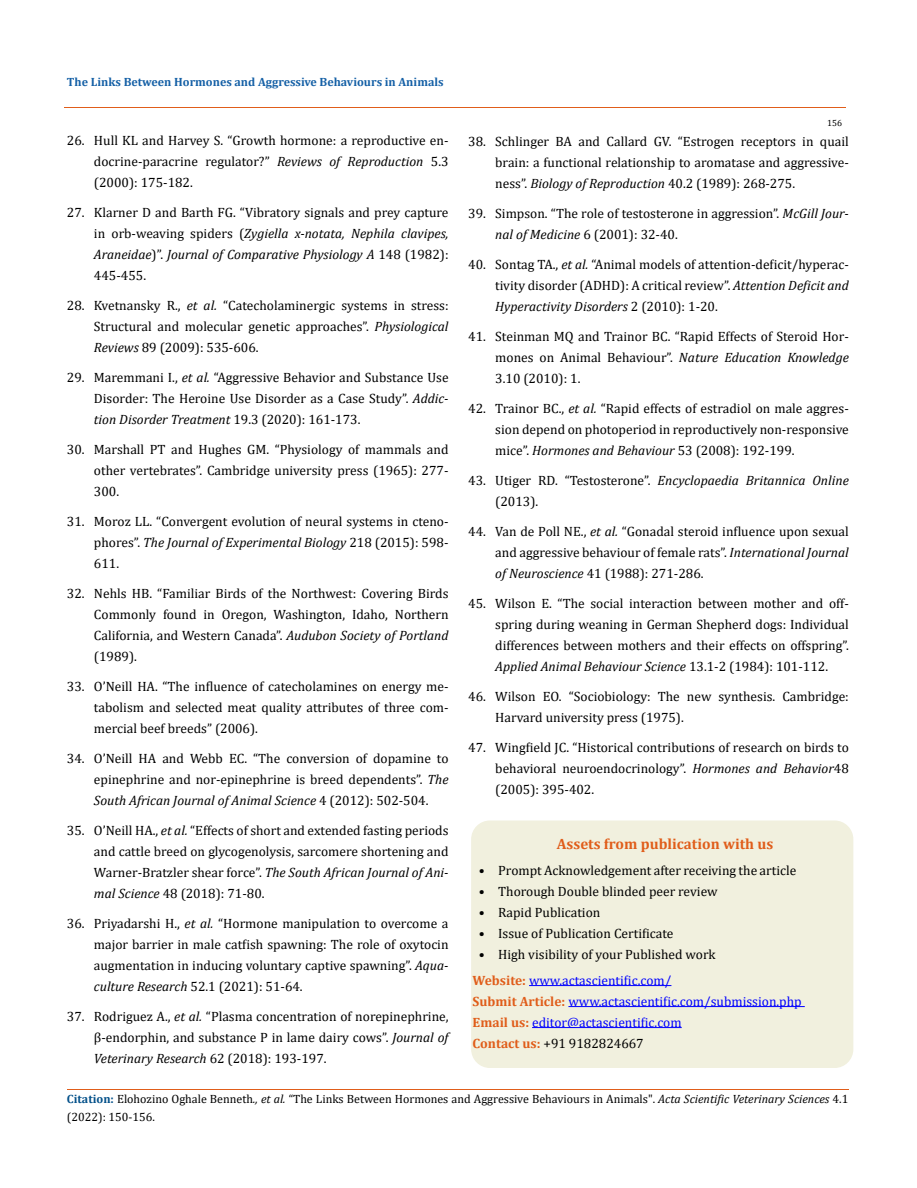
<style>
.page{position:relative;width:917px;height:1188px;background:#fff}
.page>*{position:absolute;margin:0;border:0;box-sizing:border-box;transform-origin:0 0}
.t1{font:700 15px "Cambria";color:#e05d1a}
.t2{font:13.5px/21px "Cambria";color:#000;text-align:justify}
.t3{font:13.5px/21px "Cambria";color:#00f}
.t4{font:12px/18px "Cambria";color:#000}
.t5{font:700 12px "Cambria";color:#1560a6}
.t6{font:9px "Cambria";color:#000}
.s1{font-style:italic}
.s2{font-weight:700;color:#e05d1a}
.s3{color:#000}
.s4{font-weight:700;color:#035089}
</style>
<div class="page">
<div style="left:472px;top:821px;width:380px;height:246px;background:#f1f0de;border-radius:18px"></div>
<div style="left:471px;top:820px;width:382px;height:248px;border:2px solid #f1f0de;border-radius:18px"></div>
<hr style="left:529px;top:985px;width:142px;height:1px;background:#00f">
<hr style="left:568px;top:1006px;width:236px;height:1px;background:#00f">
<hr style="left:532px;top:1027px;width:149px;height:1px;background:#00f">
<hr style="left:64px;top:108px;width:781px;height:1px;background:#e05d1a">
<hr style="left:67px;top:1089px;width:781px;height:1px;background:#e05d1a">
<p class="t5" style="left:67px;top:73px;width:378px">The Links Between Hormones and Aggressive Behaviours in Animals</p>
<p class="t2" style="left:94px;top:130px;width:356px;text-indent:-27px">26. Hull KL and Harvey S. “Growth hormone: a reproductive en&shy;docrine-paracrine regulator?” <span class="s1">Reviews of Reproduction</span> 5.3 (2000): 175-182.</p>
<p class="t2" style="left:94px;top:202px;width:356px;text-indent:-27px">27. Klarner D and Barth FG. “Vibratory signals and prey capture in orb-weaving spiders (<span class="s1">Zygiella x-notata, Nephila clavipes, Araneidae</span>)”. <span class="s1">Journal of Comparative Physiology A</span> 148 (1982):<br>445-455.</p>
<p class="t2" style="left:94px;top:295px;width:356px;text-indent:-27px">28. Kvetnansky R., <span class="s1">et al.</span> “Catecholaminergic systems in stress:<br>Structural and molecular genetic approaches”. <span class="s1">Physiological Reviews</span> 89 (2009): 535-606.</p>
<p class="t2" style="left:94px;top:367px;width:356px;text-indent:-27px">29. Maremmani I., <span class="s1">et al.</span> “Aggressive Behavior and Substance Use Disorder: The Heroine Use Disorder as a Case Study”. <span class="s1">Addic&shy;tion Disorder Treatment</span> 19.3 (2020): 161-173.</p>
<p class="t2" style="left:94px;top:439px;width:356px;text-indent:-27px">30. Marshall PT and Hughes GM. “Physiology of mammals and other vertebrates”. Cambridge university press (1965): 277- 300.</p>
<p class="t2" style="left:94px;top:511px;width:356px;text-indent:-27px">31. Moroz LL. “Convergent evolution of neural systems in cteno&shy;phores”. <span class="s1">The Journal of Experimental Biology</span> 218 (2015): 598- 611.</p>
<p class="t2" style="left:94px;top:583px;width:356px;text-indent:-27px">32. Nehls HB. “Familiar Birds of the Northwest: Covering Birds Commonly found in Oregon, Washington, Idaho, Northern California, and Western Canada”. <span class="s1">Audubon Society of Portland </span>(1989).</p>
<p class="t2" style="left:94px;top:676px;width:356px;text-indent:-27px">33. O’Neill HA. “The influence of catecholamines on energy me&shy;tabolism and selected meat quality attributes of three com&shy;mercial beef breeds” (2006).</p>
<p class="t2" style="left:94px;top:748px;width:356px;text-indent:-27px">34. O’Neill HA and Webb EC. “The conversion of dopamine to epinephrine and nor-epinephrine is breed dependents”. <span class="s1">The South African Journal of Animal Science</span> 4 (2012): 502-504.</p>
<p class="t2" style="left:94px;top:820px;width:356px;text-indent:-27px">35. O’Neill HA., <span class="s1">et al.</span> “Effects of short and extended fasting periods and cattle breed on glycogenolysis, sarcomere shortening and Warner-Bratzler shear force”. <span class="s1">The South African Journal of Ani&shy;mal Science</span> 48 (2018): 71-80.</p>
<p class="t2" style="left:94px;top:913px;width:356px;text-indent:-27px">36. Priyadarshi H., <span class="s1">et al.</span> “Hormone manipulation to overcome a major barrier in male catfish spawning: The role of oxytocin augmentation in inducing voluntary captive spawning”. <span class="s1">Aqua&shy;culture Research</span> 52.1 (2021): 51-64.</p>
<p class="t2" style="left:94px;top:1006px;width:356px;text-indent:-27px">37. Rodriguez A., <span class="s1">et al.</span> “Plasma concentration of norepinephrine, β-endorphin, and substance P in lame dairy cows”. <span class="s1">Journal of Veterinary Research</span> 62 (2018): 193-197.</p>
<p class="t6" style="left:827px;top:118px;width:16px">156</p>
<p class="t2" style="left:495px;top:130px;width:355px;text-indent:-27px">38. Schlinger BA and Callard GV. “Estrogen receptors in quail brain: a functional relationship to aromatase and aggressive&shy;ness”. <span class="s1">Biology of Reproduction</span> 40.2 (1989): 268-275.</p>
<p class="t2" style="left:495px;top:202px;width:355px;text-indent:-27px">39. Simpson. “The role of testosterone in aggression”. <span class="s1">McGill Jour&shy;nal of Medicine</span> 6 (2001): 32-40.</p>
<p class="t2" style="left:495px;top:253px;width:355px;text-indent:-27px">40. Sontag TA., <span class="s1">et al.</span> “Animal models of attention-deficit/hyperac&shy;tivity disorder (ADHD): A critical review”. <span class="s1">Attention Deficit and Hyperactivity Disorders</span> 2 (2010): 1-20.</p>
<p class="t2" style="left:495px;top:325px;width:355px;text-indent:-27px">41. Steinman MQ and Trainor BC. “Rapid Effects of Steroid Hor&shy;mones on Animal Behaviour”. <span class="s1">Nature Education Knowledge </span>3.10 (2010): 1.</p>
<p class="t2" style="left:495px;top:397px;width:355px;text-indent:-27px">42. Trainor BC., <span class="s1">et al.</span> “Rapid effects of estradiol on male aggres&shy;sion depend on photoperiod in reproductively non-responsive mice”. <span class="s1">Hormones and Behaviour</span> 53 (2008): 192-199.</p>
<p class="t2" style="left:495px;top:469px;width:355px;text-indent:-27px">43. Utiger RD. “Testosterone”. <span class="s1">Encyclopaedia Britannica Online </span>(2013).</p>
<p class="t2" style="left:495px;top:520px;width:355px;text-indent:-27px">44. Van de Poll NE., <span class="s1">et al.</span> “Gonadal steroid influence upon sexual and aggressive behaviour of female rats”. <span class="s1">International Journal of Neuroscience</span> 41 (1988): 271-286.</p>
<p class="t2" style="left:495px;top:592px;width:355px;text-indent:-27px">45. Wilson E. “The social interaction between mother and off&shy;spring during weaning in German Shepherd dogs: Individual differences between mothers and their effects on offspring”.<br><span class="s1">Applied Animal Behaviour Science</span> 13.1-2 (1984): 101-112.</p>
<p class="t2" style="left:495px;top:685px;width:355px;text-indent:-27px">46. Wilson EO. “Sociobiology: The new synthesis. Cambridge:<br>Harvard university press (1975).</p>
<p class="t2" style="left:495px;top:736px;width:355px;text-indent:-27px">47. Wingfield JC. “Historical contributions of research on birds to behavioral neuroendocrinology”. <span class="s1">Hormones and Behavior</span>48 (2005): 395-402.</p>
<p class="t1" style="left:556px;top:834px;width:218px">Assets from publication with us</p>
<p class="t2" style="left:479px;top:860px;width:319px">• Prompt Acknowledgement after receiving the article</p>
<p class="t2" style="left:479px;top:881px;width:240px">• Thorough Double blinded peer review</p>
<p class="t2" style="left:479px;top:902px;width:123px">• Rapid Publication</p>
<p class="t2" style="left:479px;top:923px;width:196px">• Issue of Publication Certificate</p>
<p class="t2" style="left:479px;top:944px;width:238px">• High visibility of your Published work</p>
<p class="t3" style="left:472px;top:970px;width:330px"><span class="s2">Website:</span> www.actascientific.com/<br><span class="s2">Submit Article:</span> www.actascientific.com/submission.php <span class="s2">Email us:</span> editor@actascientific.com<br><span class="s2">Contact us:</span> <span class="s3">+91 9182824667</span></p>
<p class="t4" style="left:67px;top:1090px;width:783px"><span class="s4">Citation:</span> Elohozino Oghale Benneth<span class="s1">., et al.</span> “The Links Between Hormones and Aggressive Behaviours in Animals". <span class="s1">Acta Scientific Veterinary Sciences</span> 4.1 (2022): 150-156.</p>
</div>
